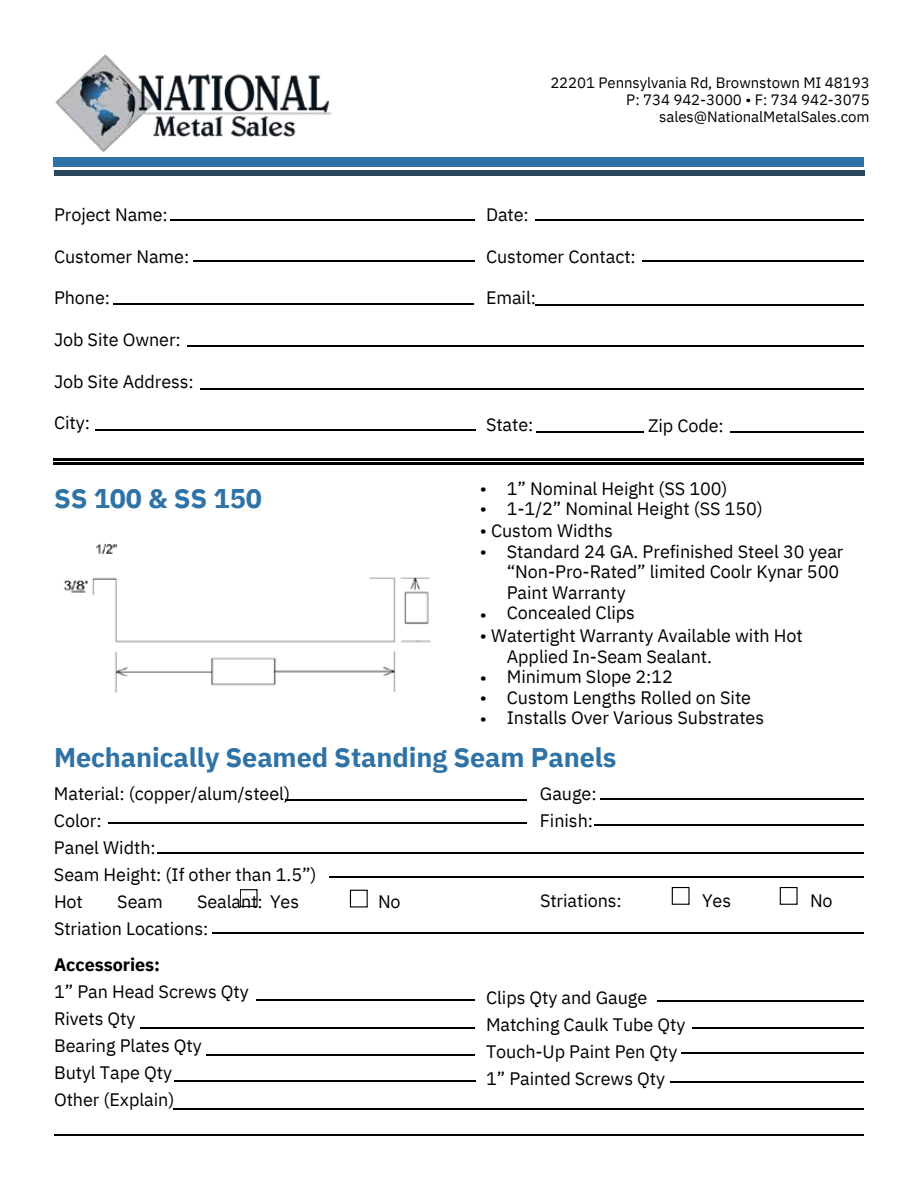
<style>
.page{position:relative;width:918px;height:1188px;background:#fff}
.page>*{position:absolute;margin:0;border:0;box-sizing:border-box;transform-origin:0 0}
.t1{font:700 27px "IBM Plex Sans";letter-spacing:-.005em;color:#2f73a6}
.t2{font:18px/27px "IBM Plex Sans";letter-spacing:-.005em;color:#000}
.t3{font:15px/16.8px "IBM Plex Sans";letter-spacing:-.005em;color:#000;text-align:right}
.s1{font-weight:700}
</style>
<div class="page">
<svg style="left:240px;top:889px;width:18px;height:18px"></svg>
<hr style="left:95px;top:429px;width:380px;height:1px;background:#000">
<hr style="left:113px;top:303px;width:361px;height:1px;background:#000">
<hr style="left:140px;top:1028px;width:335px;height:1px;background:#000">
<hr style="left:171px;top:220px;width:304px;height:1px;background:#000">
<hr style="left:174px;top:1080px;width:301px;height:1px;background:#000">
<hr style="left:194px;top:261px;width:281px;height:1px;background:#000">
<hr style="left:207px;top:1054px;width:268px;height:2px;background:#000">
<hr style="left:256px;top:1000px;width:219px;height:1px;background:#000">
<hr style="left:108px;top:822px;width:418px;height:1px;background:#000">
<hr style="left:285px;top:799px;width:241px;height:1px;background:#000">
<hr style="left:536px;top:431px;width:108px;height:2px;background:#000">
<hr style="left:54px;top:459px;width:810px;height:2px;background:#000">
<hr style="left:54px;top:463px;width:810px;height:2px;background:#000">
<hr style="left:54px;top:1135px;width:810px;height:1px;background:#000">
<div style="left:54px;top:157px;width:810px;height:9px;background:#2f73a6"></div>
<hr style="left:54px;top:171px;width:810px;height:4px;background:#29465c">
<hr style="left:158px;top:852px;width:706px;height:2px;background:#000">
<hr style="left:174px;top:1109px;width:690px;height:1px;background:#000">
<hr style="left:188px;top:345px;width:676px;height:1px;background:#000">
<hr style="left:201px;top:388px;width:663px;height:1px;background:#000">
<hr style="left:213px;top:932px;width:651px;height:1px;background:#000">
<hr style="left:536px;top:220px;width:328px;height:1px;background:#000">
<hr style="left:536px;top:304px;width:328px;height:1px;background:#000">
<hr style="left:594px;top:824px;width:270px;height:1px;background:#000">
<hr style="left:601px;top:798px;width:263px;height:2px;background:#000">
<hr style="left:643px;top:261px;width:221px;height:1px;background:#000">
<hr style="left:658px;top:1000px;width:206px;height:2px;background:#000">
<hr style="left:671px;top:1082px;width:193px;height:1px;background:#000">
<hr style="left:681px;top:1052px;width:183px;height:1px;background:#000">
<hr style="left:692px;top:1027px;width:172px;height:2px;background:#000">
<hr style="left:730px;top:431px;width:134px;height:2px;background:#000">
<hr style="left:329px;top:877px;width:535px;height:1px;background:#000">
<svg style="left:672px;top:887px;width:18px;height:18px"></svg>
<svg style="left:350px;top:890px;width:18px;height:18px"></svg>
<svg style="left:780px;top:887px;width:18px;height:18px"></svg>
<img style="left:55px;top:54px;width:277px;height:98px">
<img style="left:63px;top:543px;width:368px;height:150px">
<p class="t2" style="left:54px;top:201px;width:115px">Project Name:</p>
<p class="t2" style="left:54px;top:243px;width:137px">Customer Name:</p>
<p class="t2" style="left:54px;top:284px;width:58px">Phone:</p>
<p class="t2" style="left:54px;top:326px;width:128px">Job Site Owner:</p>
<p class="t2" style="left:54px;top:367px;width:141px">Job Site Address:</p>
<p class="t2" style="left:54px;top:409px;width:37px">City:</p>
<h3 class="t1" style="left:54px;top:480px;width:210px">SS 100 &amp; SS 150</h3>
<p class="t3" style="left:550px;top:74px;width:321px">22201 Pennsylvania Rd, Brownstown MI 48193</p>
<p class="t3" style="left:626px;top:91px;width:245px">P: 734 942-3000 • F: 734 942-3075 sales@NationalMetalSales.com</p>
<h3 class="t2" style="left:486px;top:201px;width:44px">Date:</h3>
<h3 class="t2" style="left:486px;top:243px;width:151px">Customer Contact:</h3>
<h3 class="t2" style="left:486px;top:284px;width:52px">Email:</h3>
<p class="t2" style="left:486px;top:410px;width:49px">State:</p>
<p class="t2" style="left:648px;top:411px;width:77px">Zip Code:</p>
<h3 class="t2" style="left:480px;top:478px;width:9px;line-height:20.2px">• •</h3>
<p class="t2" style="left:507px;top:478px;width:258px;line-height:20.2px">1” Nominal Height (SS 100)<br>1-1/2” Nominal Height (SS 150)</p>
<h2 class="t2" style="left:480px;top:517px;width:135px">• Custom Widths</h2>
<h3 class="t2" style="left:480px;top:538px;width:9px">•</h3>
<p class="t2" style="left:507px;top:541px;width:338px;line-height:20.2px">Standard 24 GA. Prefinished Steel 30 year “Non-Pro-Rated” limited Coolr Kynar 500<br>Paint Warranty</p>
<h3 class="t2" style="left:480px;top:601px;width:9px">•</h3>
<p class="t2" style="left:507px;top:599px;width:130px">Concealed Clips</p>
<h3 class="t2" style="left:480px;top:622px;width:325px">• Watertight Warranty Available with Hot</h3>
<h3 class="t2" style="left:507px;top:646px;width:259px;line-height:20.2px">Applied In-Seam Sealant.<br>Minimum Slope 2:12<br>Custom Lengths Rolled on Site<br>Installs Over Various Substrates</h3>
<h3 class="t2" style="left:480px;top:667px;width:9px;line-height:20.2px;text-align:justify">• • •</h3>
<h3 class="t1" style="left:54px;top:739px;width:564px">Mechanically Seamed Standing Seam Panels</h3>
<h3 class="t2" style="left:54px;top:780px;width:264px">Material: (copper/alum/steel)<br>Color:<br>Panel Width:<br>Seam Height: (If other than 1.5”)</h3>
<h3 class="t2" style="left:54px;top:887px;width:30px">Hot</h3>
<h3 class="t2" style="left:117px;top:887px;width:47px">Seam</h3>
<h3 class="t2" style="left:54px;top:887px;width:247px;text-indent:143px">Sealant: Yes<br>Striation Locations:</h3>
<h3 class="t2" style="left:54px;top:950px;width:196px"><span class="s1">Accessories:<br></span>1” Pan Head Screws Qty<br>Rivets Qty<br>Bearing Plates Qty<br>Butyl Tape Qty<br>Other (Explain)</h3>
<h1 class="t2" style="left:378px;top:887px;width:24px">No</h1>
<p class="t2" style="left:540px;top:780px;width:58px">Gauge:<br>Finish:</p>
<h3 class="t2" style="left:540px;top:887px;width:83px">Striations:</h3>
<p class="t2" style="left:486px;top:984px;width:201px">Clips Qty and Gauge<br>Matching Caulk Tube Qty<br>Touch-Up Paint Pen Qty<br>1” Painted Screws Qty</p>
<h3 class="t2" style="left:702px;top:887px;width:31px">Yes</h3>
<h3 class="t2" style="left:810px;top:887px;width:24px">No</h3>
</div>
